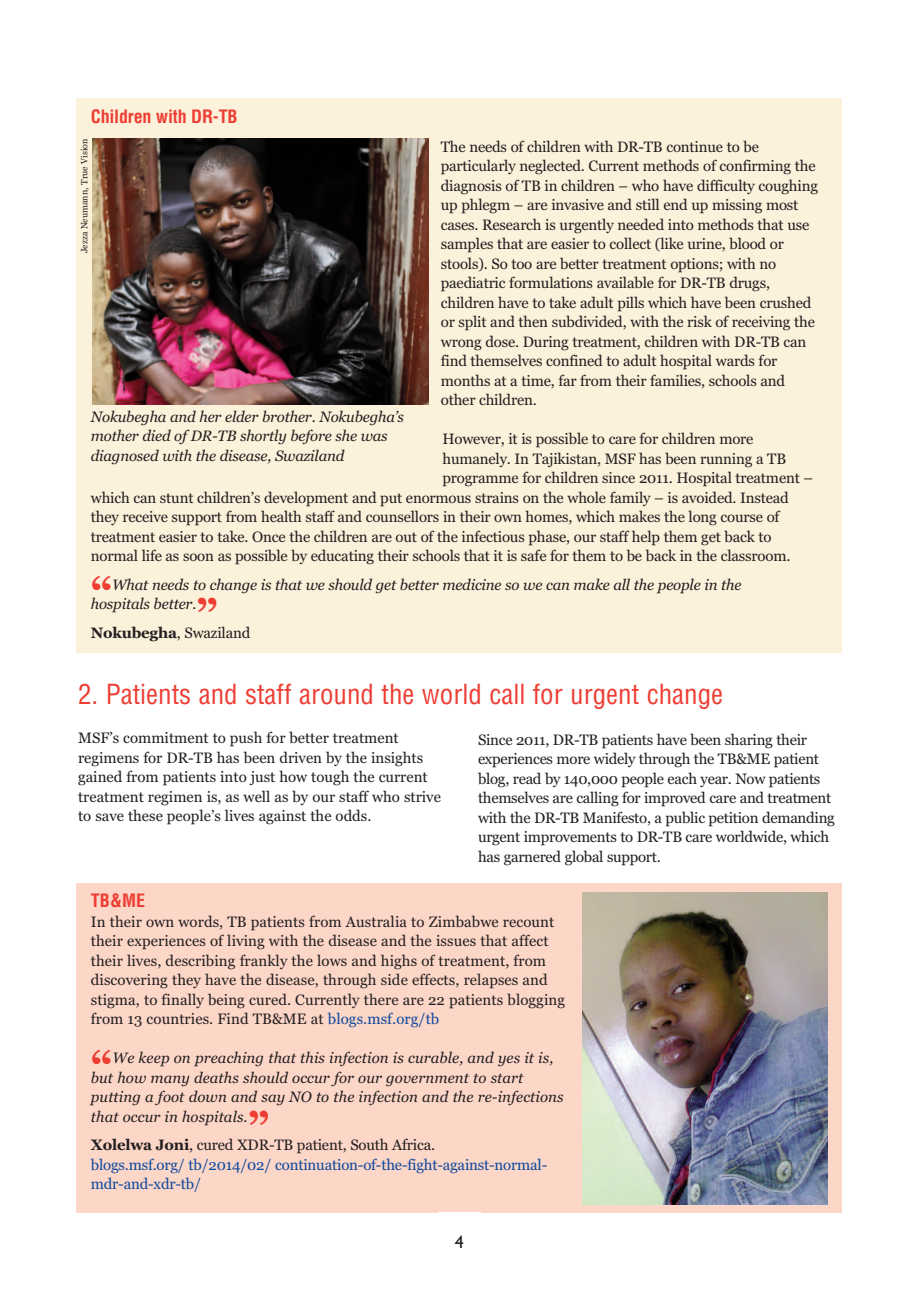
<style>
.page{position:relative;width:919px;height:1289px;background:#fff}
.page>*{position:absolute;margin:0;border:0;box-sizing:border-box;transform-origin:0 0}
.t1{font:700 42px "Georgia";color:#ee3e34}
.t2{font:condensed 27px "Helvetica";color:#ee3e34}
.t3{font:700 condensed 18px "Helvetica";letter-spacing:-.01em;color:#ee3e34}
.t4{font:18px "Gill Sans";color:#231f20}
.t5{font:15px/19.5px "Georgia";letter-spacing:-.01em;color:#231f20}
.t6{font:italic 15px/19.5px "Georgia";letter-spacing:-.01em;color:#231f20}
.t7{font:15px/19.5px "Georgia";letter-spacing:-.01em;color:#0f499d}
.t8{font:9px "Georgia";color:#231f20}
.s1{font-weight:700}
.s2{color:#0f499d}
</style>
<div class="page">
<div style="left:77px;top:883px;width:765px;height:329px;background:#fcd6c7"></div>
<img style="left:583px;top:892px;width:244px;height:312px">
<div style="left:77px;top:98px;width:765px;height:554px;background:#fcf1da"></div>
<img style="left:93px;top:139px;width:336px;height:265px">
<p class="t3" style="left:91px;top:105px;width:148px">Children with DR-TB</p>
<p class="t8" style="left:79px;top:253px;width:116px;rotate:-90deg">Jezza Neumann, True Vision</p>
<p class="t5" style="left:441px;top:137px;width:379px">The needs of children with DR-TB continue to be particularly neglected. Current methods of confirming the diagnosis of TB in children – who have difficulty coughing up phlegm – are invasive and still end up missing most cases. Research is urgently needed into methods that use samples that are easier to collect (like urine, blood or stools). So too are better treatment options; with no paediatric formulations available for DR-TB drugs, children have to take adult pills which have been crushed or split and then subdivided, with the risk of receiving the wrong dose. During treatment, children with DR-TB can find themselves confined to adult hospital wards for months at a time, far from their families, schools and other children.</p>
<p class="t5" style="left:442px;top:429px;width:312px">However, it is possible to care for children more</p>
<p class="t5" style="left:442px;top:449px;width:345px">humanely. In Tajikistan, MSF has been running a TB</p>
<p class="t5" style="left:442px;top:468px;width:372px">programme for children since 2011. Hospital treatment –</p>
<p class="t5" style="left:91px;top:488px;width:699px">which can stunt children’s development and put enormous strains on the whole family – is avoided. Instead</p>
<p class="t5" style="left:91px;top:507px;width:690px">they receive support from health staff and counsellors in their own homes, which makes the long course of</p>
<p class="t5" style="left:91px;top:527px;width:682px">treatment easier to take. Once the children are out of the infectious phase, our staff help them get back to</p>
<p class="t5" style="left:91px;top:546px;width:701px">normal life as soon as possible by educating their schools that it is safe for them to be back in the classroom.</p>
<h1 class="t1" style="left:91px;top:566px;width:23px">“</h1>
<p class="t6" style="left:91px;top:407px;width:315px">Nokubegha and her elder brother. Nokubegha’s mother died of DR-TB shortly before she was diagnosed with the disease, Swaziland</p>
<p class="t6" style="left:91px;top:575px;width:652px;text-indent:21px">What needs to change is that we should get better medicine so we can make all the people in the hospitals better.</p>
<p class="t5" style="left:91px;top:623px;width:161px"><span class="s1">Nokubegha</span>, Swaziland</p>
<h1 class="t1" style="left:196px;top:587px;width:23px">”</h1>
<h2 class="t2" style="left:78px;top:677px;width:646px">2. Patients and staff around the world call for urgent change</h2>
<p class="t5" style="left:478px;top:730px;width:358px">Since 2011, DR-TB patients have been sharing their experiences more widely through the TB&amp;ME patient blog, read by 140,000 people each year. Now patients themselves are calling for improved care and treatment with the DR-TB Manifesto, a public petition demanding urgent improvements to DR-TB care worldwide, which has garnered global support.</p>
<p class="t5" style="left:78px;top:728px;width:364px">MSF’s commitment to push for better treatment regimens for DR-TB has been driven by the insights gained from patients into just how tough the current treatment regimen is, as well as by our staff who strive to save these people’s lives against the odds.</p>
<p class="t3" style="left:91px;top:889px;width:56px">TB&amp;ME</p>
<p class="t5" style="left:91px;top:912px;width:476px">In their own words, TB patients from Australia to Zimbabwe recount their experiences of living with the disease and the issues that affect their lives, describing frankly the lows and highs of treatment, from discovering they have the disease, through side effects, relapses and stigma, to finally being cured. Currently there are 22 patients blogging from 13 countries. Find TB&amp;ME at <span class="s2">blogs.msf.org/tb</span></p>
<h1 class="t1" style="left:91px;top:1039px;width:23px">“</h1>
<p class="t6" style="left:91px;top:1048px;width:474px;text-indent:22px">We keep on preaching that this infection is curable, and yes it is, but how many deaths should occur for our government to start putting a foot down and say NO to the infection and the re-infections that occur in hospitals.</p>
<p class="t5" style="left:91px;top:1135px;width:346px"><span class="s1">Xolelwa Joni</span>, cured XDR-TB patient, South Africa.</p>
<h1 class="t1" style="left:248px;top:1100px;width:23px">”</h1>
<p class="t7" style="left:91px;top:1155px;width:458px">blogs.msf.org/ tb/2014/02/ continuation-of-the-fight-against-normal&shy;mdr-and-xdr-tb/</p>
<p class="t4" style="left:455px;top:1231px;width:10px">4</p>
</div>
